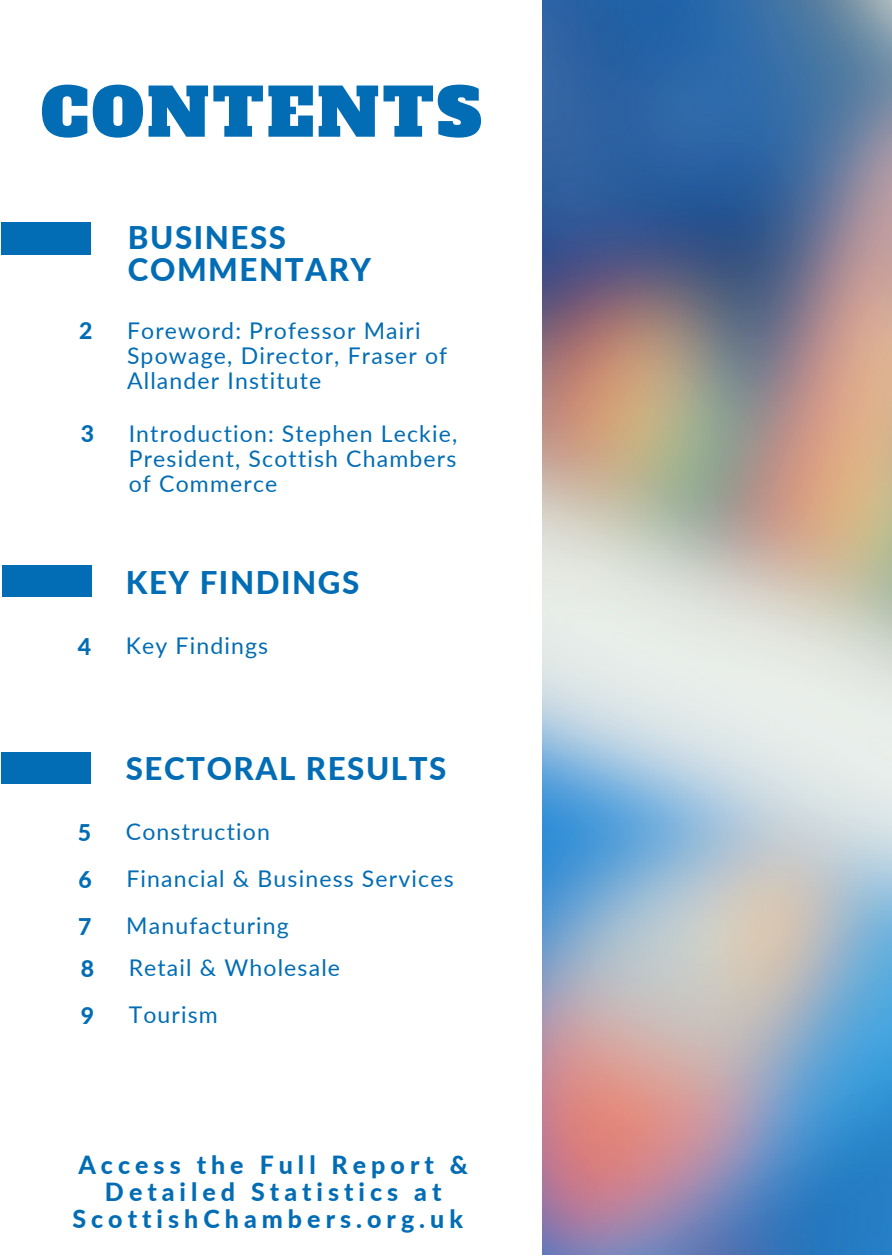
<style>
.page{position:relative;width:892px;height:1258px;background:#fff}
.page>*{position:absolute;margin:0;border:0;box-sizing:border-box;transform-origin:0 0}
.t1{font:65.7px "Alfa Slab One";letter-spacing:.05em;color:#026db5}
.t2{font:800 31.2px/31.5px "Lato";letter-spacing:.05em;color:#026db5}
.t3{font:800 24.9px/27px "Lato";letter-spacing:.2em;color:#026db5;text-align:center}
.t4{font:23.1px/24.9px "Lato";letter-spacing:.05em;color:#026db5}
.t5{font:800 23.1px "Lato";color:#026db5}
</style>
<div class="page">
<img style="left:543px;top:0;width:347px;height:1255px">
<div style="left:2px;top:223px;width:89px;height:31px;background:#026db5"></div>
<div style="left:2px;top:565px;width:90px;height:32px;background:#026db5"></div>
<div style="left:2px;top:752px;width:89px;height:31px;background:#026db5"></div>
<h1 class="t1" style="left:41px;top:55px;width:442px">CONTENTS</h1>
<p class="t5" style="left:79px;top:313px;width:15px">2</p>
<p class="t5" style="left:81px;top:416px;width:15px">3</p>
<h2 class="t2" style="left:128px;top:221px;width:244px">BUSINESS<br>COMMENTARY</h2>
<p class="t4" style="left:127px;top:317px;width:322px">Foreword: Professor Mairi<br>Spowage, Director, Fraser of<br>Allander Institute</p>
<p class="t4" style="left:129px;top:420px;width:330px;text-align:justify">Introduction: Stephen Leckie, President, Scottish Chambers of Commerce</p>
<h2 class="t2" style="left:126px;top:565px;width:235px">KEY FINDINGS</h2>
<p class="t5" style="left:78px;top:629px;width:15px">4</p>
<p class="t4" style="left:126px;top:632px;width:144px">Key Findings</p>
<h2 class="t2" style="left:126px;top:752px;width:322px">SECTORAL RESULTS</h2>
<p class="t5" style="left:78px;top:815px;width:15px">5</p>
<p class="t4" style="left:126px;top:818px;width:146px">Construction</p>
<p class="t5" style="left:78px;top:862px;width:15px">6</p>
<p class="t4" style="left:126px;top:865px;width:328px">Financial &amp; Business Services</p>
<p class="t5" style="left:78px;top:909px;width:15px">7</p>
<p class="t4" style="left:126px;top:912px;width:164px">Manufacturing</p>
<p class="t5" style="left:81px;top:951px;width:15px">8</p>
<p class="t4" style="left:129px;top:954px;width:213px">Retail &amp; Wholesale</p>
<p class="t5" style="left:81px;top:999px;width:15px">9</p>
<p class="t4" style="left:129px;top:1001px;width:91px">Tourism</p>
<p class="t3" style="left:72px;top:1150px;width:397px">Access the Full Report &amp;<br>Detailed Statistics at<br>ScottishChambers.org.uk</p>
</div>
